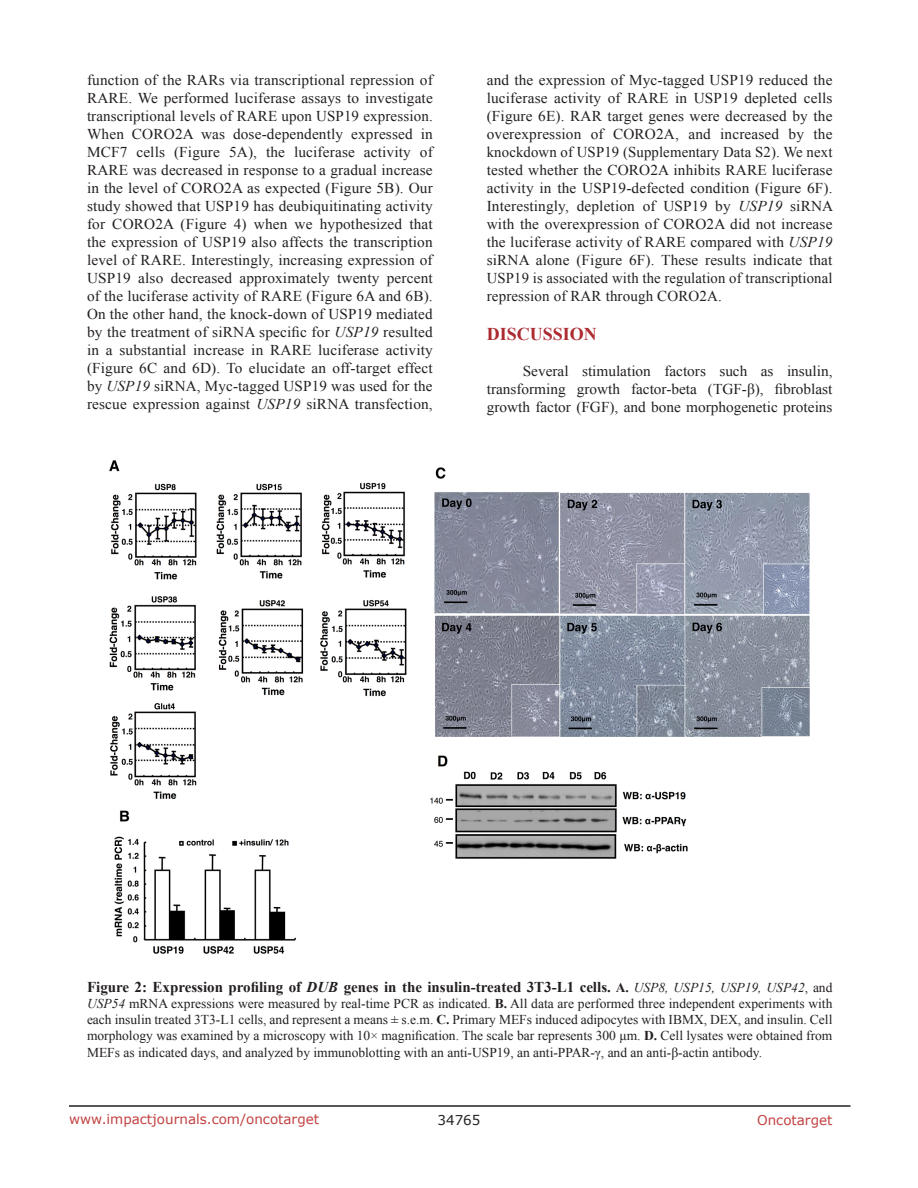
<style>
.page{position:relative;width:918px;height:1188px;background:#fff}
.page>*{position:absolute;margin:0;border:0;box-sizing:border-box;transform-origin:0 0}
.t1{font:700 18px "Times New Roman";color:#ac2b31}
.t2{font:15px/18px "Times New Roman";letter-spacing:.01em;color:#231f20;text-align:justify}
.t3{font:700 15px "Times New Roman";color:#231f20}
.t4{font:13.5px/16.2px "Times New Roman";color:#231f20;text-align:justify}
.t5{font:13.5px "Verdana";color:#c24141}
.t6{font:13.5px "Verdana";color:#231f20}
.s1{font-style:italic}
.s2{font-size:13.5px}
.s3{font-weight:400;font-style:italic;font-size:13.5px}
.s4{font-weight:400;font-size:13.5px}
.s5{font-weight:700}
</style>
<div class="page">
<hr style="left:69px;top:1105px;width:781px;height:2px;background:#231f20">
<img style="left:109px;top:460px;width:701px;height:494px">
<p class="t2" style="left:87px;top:71px;width:347px">function of the RARs via transcriptional repression of RARE. We performed luciferase assays to investigate transcriptional levels of RARE upon USP19 expression.<br>When CORO2A was dose-dependently expressed in MCF7 cells (Figure 5A), the luciferase activity of RARE was decreased in response to a gradual increase in the level of CORO2A as expected (Figure 5B). Our study showed that USP19 has deubiquitinating activity for CORO2A (Figure 4) when we hypothesized that the expression of USP19 also affects the transcription level of RARE. Interestingly, increasing expression of USP19 also decreased approximately twenty percent of the luciferase activity of RARE (Figure 6A and 6B).<br>On the other hand, the knock-down of USP19 mediated by the treatment of siRNA specific for <span class="s1">USP19</span> resulted in a substantial increase in RARE luciferase activity (Figure 6C and 6D). To elucidate an off-target effect by <span class="s1">USP19</span> siRNA, Myc-tagged USP19 was used for the rescue expression against <span class="s1">USP19</span> siRNA transfection,</p>
<p class="t2" style="left:487px;top:71px;width:348px">and the expression of Myc-tagged USP19 reduced the luciferase activity of RARE in USP19 depleted cells (Figure 6E). RAR target genes were decreased by the overexpression of CORO2A, and increased by the knockdown of USP19 (Supplementary Data S2). We next tested whether the CORO2A inhibits RARE luciferase activity in the USP19-defected condition (Figure 6F).<br>Interestingly, depletion of USP19 by <span class="s1">USP19</span> siRNA with the overexpression of CORO2A did not increase the luciferase activity of RARE compared with <span class="s1">USP19 </span>siRNA alone (Figure 6F). These results indicate that USP19 is associated with the regulation of transcriptional repression of RAR through CORO2A.</p>
<p class="t1" style="left:487px;top:321px;width:112px">DISCUSSION</p>
<p class="t2" style="left:487px;top:361px;width:347px;text-indent:36px">Several stimulation factors such as insulin, transforming growth factor-beta (TGF-β), fibroblast growth factor (FGF), and bone morphogenetic proteins</p>
<p class="t3" style="left:87px;top:976px;width:747px">Figure 2: Expression profiling of <span class="s1">DUB</span> genes in the insulin-treated 3T3-L1 cells. <span class="s2">A.</span> <span class="s3">USP8, USP15, USP19, USP42</span><span class="s4">, and</span></p>
<p class="t4" style="left:87px;top:995px;width:747px"><span class="s1">USP54</span> mRNA expressions were measured by real-time PCR as indicated. <span class="s5">B.</span> All data are performed three independent experiments with each insulin treated 3T3-L1 cells, and represent a means ± s.e.m. <span class="s5">C.</span> Primary MEFs induced adipocytes with IBMX, DEX, and insulin. Cell morphology was examined by a microscopy with 10× magnification. The scale bar represents 300 μm. <span class="s5">D.</span> Cell lysates were obtained from MEFs as indicated days, and analyzed by immunoblotting with an anti-USP19, an anti-PPAR-γ, and an anti-β-actin antibody.</p>
<p class="t5" style="left:69px;top:1110px;width:252px">www.impactjournals.com/oncotarget</p>
<p class="t6" style="left:438px;top:1111px;width:44px">34765</p>
<p class="t5" style="left:757px;top:1111px;width:77px">Oncotarget</p>
</div>
